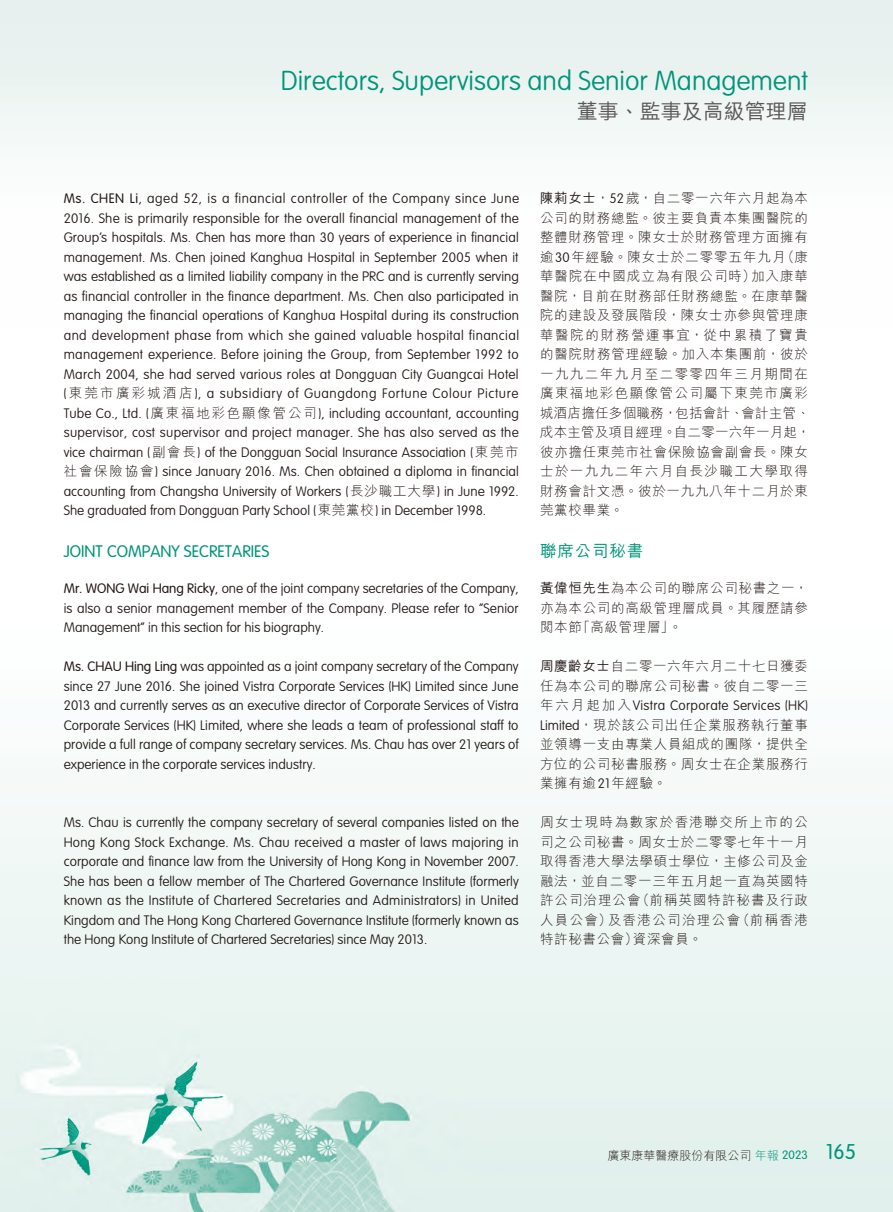
<style>
.page{position:relative;width:893px;height:1212px;background:#fff}
.page>*{position:absolute;margin:0;border:0;box-sizing:border-box;transform-origin:0 0}
.t1{font:100 27px "VAG Rounded Std";color:#009579}
.t2{font:500 21px "M Hei HK";color:#595857}
.t3{font:300 16.5px "VAG Rounded Std";color:#009579}
.t4{font:500 16.5px "M Hei HK";letter-spacing:.05em;color:#009579}
.t5{font:100 13.5px/19.5px "VAG Rounded Std";color:#231916;text-align:justify}
.t6{font:300 13.5px/19.5px "M Hei HK";letter-spacing:.055em;color:#231916;text-align:justify}
.t7{font:100 13.5px "VAG Rounded Std";letter-spacing:.02em;color:#231916}
.t8{font:300 12px "M Hei HK";color:#231916}
.s1{font-weight:300}
.s2{font-family:"M Hei HK";font-weight:300}
.s3{font-weight:500}
.s4{font-family:"VAG Rounded Std";font-weight:100}
.s5{color:#009579}
.s6{font-family:"VAG Rounded Std";color:#009579}
.s7{font-family:"VAG Rounded Std";font-size:21px;color:#009579}
</style>
<div class="page">
<img style="left:0;top:795px;width:893px;height:417px">
<h1 class="t1" style="left:281px;top:66px;width:529px">Directors, Supervisors and Senior Management</h1>
<h2 class="t2" style="left:577px;top:96px;width:233px">董事、監事及高級管理層</h2>
<p class="t5" style="left:64px;top:189px;width:457px"><span class="s1">Ms. CHEN Li</span>, aged 52, is a financial controller of the Company since June 2016. She is primarily responsible for the overall financial management of the Group’s hospitals. Ms. Chen has more than 30 years of experience in financial management. Ms. Chen joined Kanghua Hospital in September 2005 when it was established as a limited liability company in the PRC and is currently serving as financial controller in the finance department. Ms. Chen also participated in managing the financial operations of Kanghua Hospital during its construction and development phase from which she gained valuable hospital financial management experience. Before joining the Group, from September 1992 to March 2004, she had served various roles at Dongguan City Guangcai Hotel ( <span class="s2">東莞市廣彩城酒店</span> ), a subsidiary of Guangdong Fortune Colour Picture Tube Co., Ltd. (<span class="s2">廣東福地彩色顯像管公司</span>), including accountant, accounting supervisor, cost supervisor and project manager. She has also served as the vice chairman (<span class="s2">副會長</span>) of the Dongguan Social Insurance Association (<span class="s2">東莞市社會保險協會</span>) since January 2016. Ms. Chen obtained a diploma in financial accounting from Changsha University of Workers (<span class="s2">長沙職工大學</span>) in June 1992.<br>She graduated from Dongguan Party School (<span class="s2">東莞黨校</span>) in December 1998.</p>
<p class="t3" style="left:64px;top:542px;width:207px">JOINT COMPANY SECRETARIES</p>
<p class="t5" style="left:64px;top:579px;width:456px"><span class="s1">Mr. WONG Wai Hang Ricky</span>, one of the joint company secretaries of the Company, is also a senior management member of the Company. Please refer to “Senior Management” in this section for his biography.</p>
<p class="t5" style="left:64px;top:657px;width:456px"><span class="s1">Ms. CHAU Hing Ling</span> was appointed as a joint company secretary of the Company since 27 June 2016. She joined Vistra Corporate Services (HK) Limited since June 2013 and currently serves as an executive director of Corporate Services of Vistra Corporate Services (HK) Limited, where she leads a team of professional staff to provide a full range of company secretary services. Ms. Chau has over 21 years of experience in the corporate services industry.</p>
<p class="t5" style="left:64px;top:813px;width:457px">Ms. Chau is currently the company secretary of several companies listed on the Hong Kong Stock Exchange. Ms. Chau received a master of laws majoring in corporate and finance law from the University of Hong Kong in November 2007.<br>She has been a fellow member of The Chartered Governance Institute (formerly known as the Institute of Chartered Secretaries and Administrators) in United Kingdom and The Hong Kong Chartered Governance Institute (formerly known as the Hong Kong Institute of Chartered Secretaries) since May 2013.</p>
<p class="t6" style="left:540px;top:188px;width:272px;text-align:left"><span class="s3">陳莉女士</span>，<span class="s4">52</span>歲，自二零一六年六月起為本公司的財務總監。彼主要負責本集團醫院的整體財務管理。陳女士於財務管理方面擁有逾<span class="s4">30</span>年經驗。陳女士於二零零五年九月（康華醫院在中國成立為有限公司時）加入康華醫院，目前在財務部任財務總監。在康華醫院的建設及發展階段，陳女士亦參與管理康華醫院的財務營運事宜，從中累積了寶貴的醫院財務管理經驗。加入本集團前，彼於一九九二年九月至二零零四年三月期間在廣東福地彩色顯像管公司屬下東莞市廣彩城酒店擔任多個職務，包括會計、會計主管、成本主管及項目經理。自二零一六年一月起，彼亦擔任東莞市社會保險協會副會長。陳女士於一九九二年六月自長沙職工大學取得財務會計文憑。彼於一九九八年十二月於東莞黨校畢業。</p>
<p class="t4" style="left:540px;top:539px;width:105px">聯席公司秘書</p>
<p class="t6" style="left:540px;top:578px;width:269px"><span class="s3">黃偉恒先生</span>為本公司的聯席公司秘書之一，亦為本公司的高級管理層成員。其履歷請參閱本節「高級管理層」。</p>
<p class="t6" style="left:540px;top:656px;width:269px"><span class="s3">周慶齡女士</span>自二零一六年六月二十七日獲委任為本公司的聯席公司秘書。彼自二零一三</p>
<p class="t7" style="left:540px;top:698px;width:270px"><span class="s2">年六月起加入</span>Vistra Corporate Services (HK)</p>
<p class="t6" style="left:540px;top:715px;width:269px"><span class="s4">Limited</span>，現於該公司出任企業服務執行董事並領導一支由專業人員組成的團隊，提供全方位的公司秘書服務。周女士在企業服務行業擁有逾<span class="s4">21</span>年經驗。</p>
<p class="t6" style="left:540px;top:812px;width:269px">周女士現時為數家於香港聯交所上市的公司之公司秘書。周女士於二零零七年十一月取得香港大學法學碩士學位，主修公司及金融法，並自二零一三年五月起一直為英國特許公司治理公會（前稱英國特許秘書及行政人員公會）及香港公司治理公會（前稱香港特許秘書公會）資深會員。</p>
<p class="t8" style="left:607px;top:1149px;width:250px">廣東康華醫療股份有限公司 <span class="s5">年報</span> <span class="s6">2023</span> <span class="s7">165</span></p>
</div>
